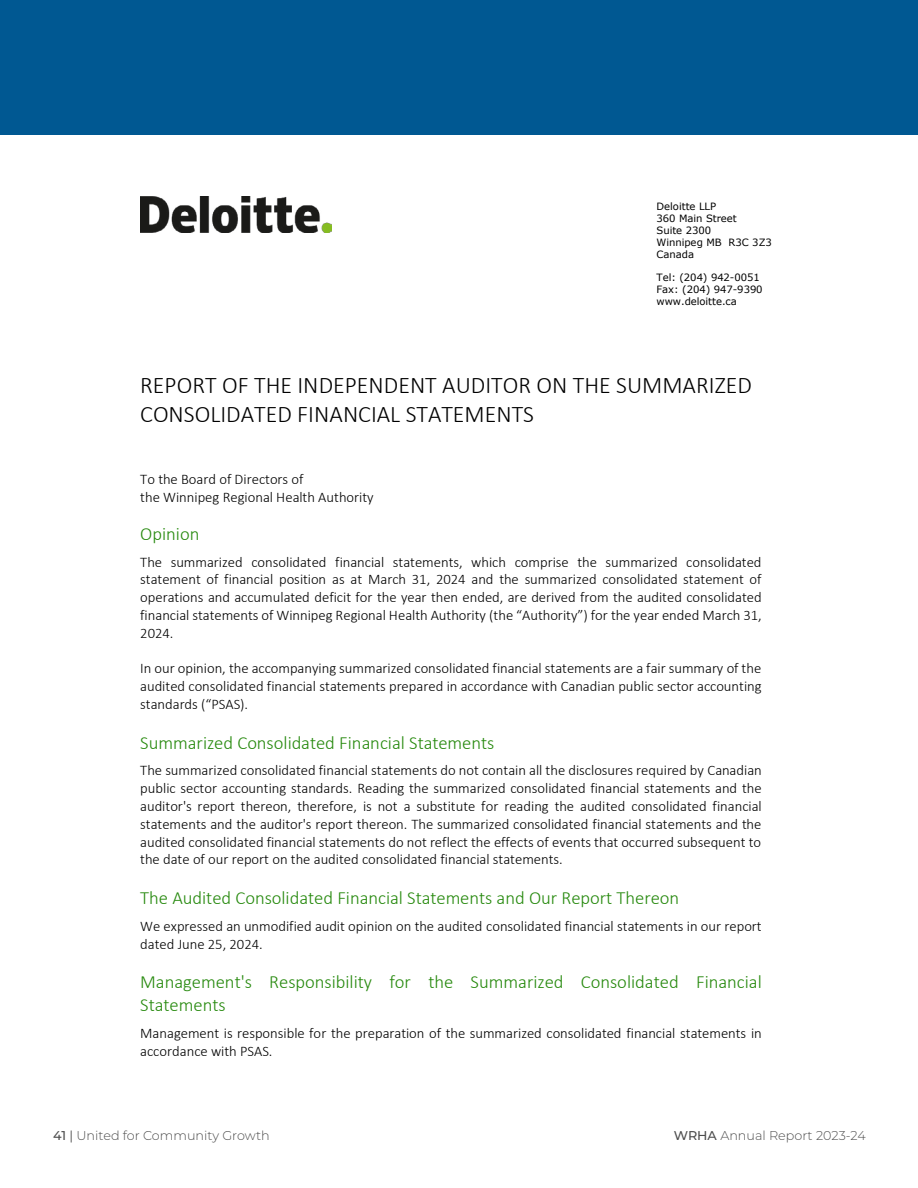
<style>
.page{position:relative;width:918px;height:1188px;background:#fff}
.page>*{position:absolute;margin:0;border:0;box-sizing:border-box;transform-origin:0 0}
.t1{font:300 23.85px/29.1px "Calibri";color:#000}
.t2{font:300 18.6px/22.8px "Calibri";color:#26890d}
.t3{font:300 14.7px/17.9px "Calibri";color:#000}
.t4{font:300 12.75px "Montserrat";color:#4d4d4d}
.t5{font:10.05px/12px "Verdana";color:#000}
.s1{font-weight:500}
.s2{font-weight:400}
</style>
<div class="page">
<div style="left:0;top:0;width:918px;height:135px;background:#005892"></div>
<img style="left:140px;top:196px;width:192px;height:36px">
<p class="t5" style="left:657px;top:200px;width:117px">Deloitte LLP<br>360 Main Street<br>Suite 2300<br>Winnipeg MB R3C 3Z3<br>Canada</p>
<p class="t5" style="left:657px;top:272px;width:108px">Tel: (204) 942-0051<br>Fax: (204) 947-9390 www.deloitte.ca</p>
<h1 class="t1" style="left:140px;top:371px;width:613px">REPORT OF THE INDEPENDENT AUDITOR ON THE SUMMARIZED<br>CONSOLIDATED FINANCIAL STATEMENTS</h1>
<p class="t3" style="left:140px;top:470px;width:235px">To the Board of Directors of<br>the Winnipeg Regional Health Authority</p>
<p class="t2" style="left:140px;top:522px;width:61px">Opinion</p>
<p class="t3" style="left:140px;top:553px;width:623px;text-align:justify">The summarized consolidated financial statements, which comprise the summarized consolidated statement of financial position as at March 31, 2024 and the summarized consolidated statement of operations and accumulated deficit for the year then ended, are derived from the audited consolidated financial statements of Winnipeg Regional Health Authority (the “Authority”) for the year ended March 31, 2024.</p>
<p class="t3" style="left:140px;top:659px;width:623px;text-align:justify">In our opinion, the accompanying summarized consolidated financial statements are a fair summary of the audited consolidated financial statements prepared in accordance with Canadian public sector accounting standards (“PSAS).</p>
<p class="t2" style="left:140px;top:731px;width:356px">Summarized Consolidated Financial Statements</p>
<p class="t3" style="left:140px;top:761px;width:623px;text-align:justify">The summarized consolidated financial statements do not contain all the disclosures required by Canadian public sector accounting standards. Reading the summarized consolidated financial statements and the auditor's report thereon, therefore, is not a substitute for reading the audited consolidated financial statements and the auditor's report thereon. The summarized consolidated financial statements and the audited consolidated financial statements do not reflect the effects of events that occurred subsequent to the date of our report on the audited consolidated financial statements.</p>
<p class="t2" style="left:140px;top:886px;width:541px">The Audited Consolidated Financial Statements and Our Report Thereon</p>
<p class="t3" style="left:140px;top:917px;width:623px">We expressed an unmodified audit opinion on the audited consolidated financial statements in our report dated June 25, 2024.</p>
<p class="t2" style="left:140px;top:970px;width:623px">Management's Responsibility for the Summarized Consolidated Financial<br>Statements</p>
<p class="t3" style="left:140px;top:1024px;width:623px">Management is responsible for the preparation of the summarized consolidated financial statements in accordance with PSAS.</p>
<p class="t4" style="left:53px;top:1127px;width:218px"><span class="s1">41</span> <span class="s2">|</span> United for Community Growth</p>
<p class="t4" style="left:674px;top:1127px;width:193px"><span class="s1">WRHA</span> Annual Report 2023-24</p>
</div>
